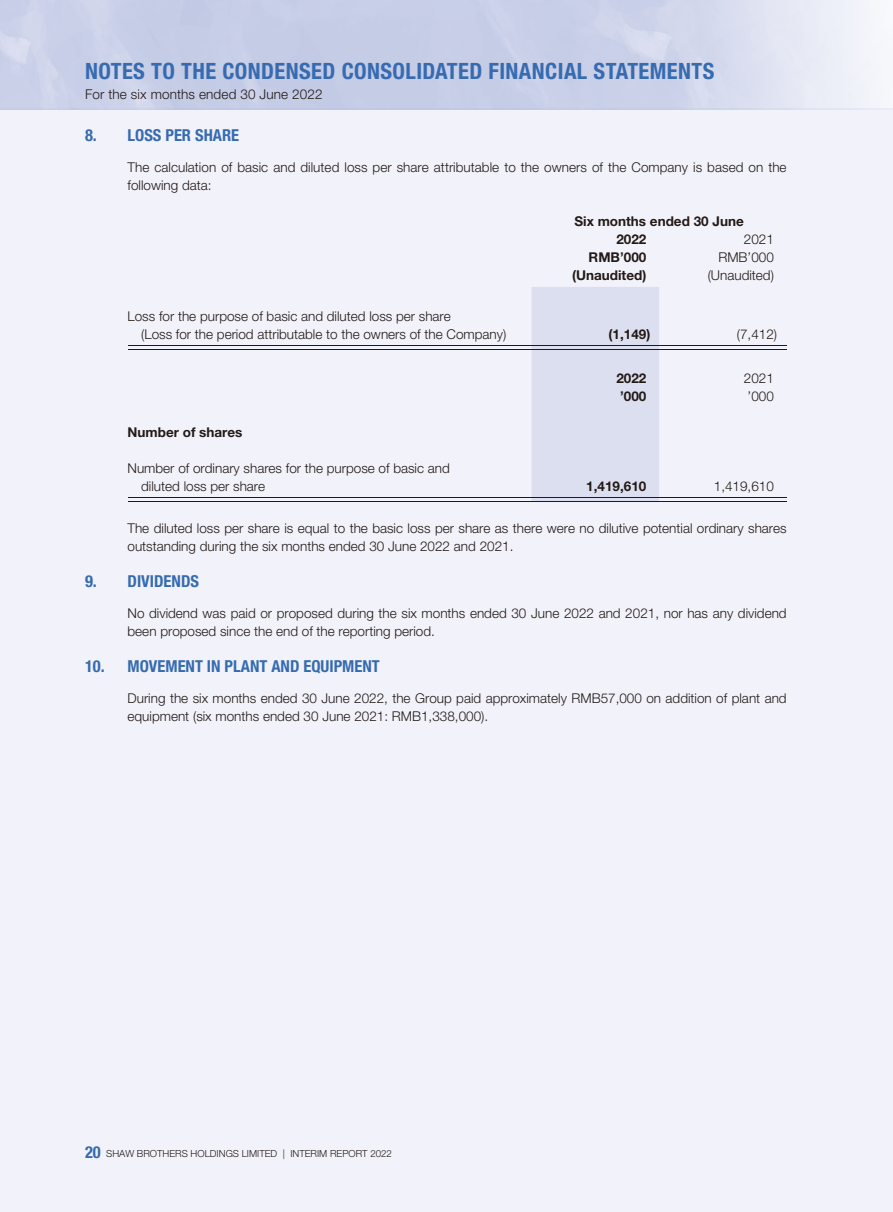
<style>
.page{position:relative;width:893px;height:1212px;background:#fff}
.page>*{position:absolute;margin:0;border:0;box-sizing:border-box;transform-origin:0 0}
.t1{font:700 condensed 22.5px "Helvetica Neue LT Std";letter-spacing:.02em;color:#376bb0}
.t2{font:700 condensed 16.5px "Helvetica Neue LT Std";color:#376bb0}
.t3{font:300 13.5px/18px "Helvetica Neue LT Std";color:#231916}
.t4{font:700 13.5px/18px "Helvetica Neue LT Std";color:#231916}
.t5{font:300 9.75px "Helvetica Neue LT Std";color:#231916}
.s1{font-weight:700;font-stretch:condensed;font-size:16.5px;color:#376bb0}
</style>
<div class="page">
<div style="left:0;top:109px;width:893px;height:1103px;background:#f2f3fa"></div>
<div style="left:531px;top:287px;width:128px;height:214px;background:#dcdff0"></div>
<hr style="left:128px;top:345px;width:403px;height:1px;background:#231916">
<hr style="left:128px;top:349px;width:403px;height:1px;background:#231916">
<hr style="left:531px;top:345px;width:128px;height:1px;background:#231916">
<hr style="left:531px;top:349px;width:128px;height:1px;background:#231916">
<hr style="left:659px;top:345px;width:128px;height:1px;background:#231916">
<hr style="left:659px;top:349px;width:128px;height:1px;background:#231916">
<hr style="left:128px;top:497px;width:403px;height:1px;background:#231916">
<hr style="left:128px;top:501px;width:403px;height:1px;background:#231916">
<hr style="left:531px;top:497px;width:128px;height:1px;background:#231916">
<hr style="left:531px;top:501px;width:128px;height:1px;background:#231916">
<hr style="left:659px;top:497px;width:128px;height:1px;background:#231916">
<hr style="left:659px;top:501px;width:128px;height:1px;background:#231916">
<h1 class="t1" style="left:85px;top:63px;width:631px">NOTES TO THE CONDENSED CONSOLIDATED FINANCIAL STATEMENTS</h1>
<p class="t3" style="left:85px;top:87px;width:239px">For the six months ended 30 June 2022</p>
<p class="t2" style="left:85px;top:130px;width:156px">8. LOSS PER SHARE</p>
<p class="t3" style="left:128px;top:160px;width:661px">The calculation of basic and diluted loss per share attributable to the owners of the Company is based on the following data:</p>
<p class="t4" style="left:616px;top:214px;width:129px;text-indent:-42px">Six months ended 30 June<br>2022</p>
<p class="t3" style="left:744px;top:232px;width:32px">2021</p>
<p class="t3" style="left:141px;top:308px;width:367px;text-indent:-14px">Loss for the purpose of basic and diluted loss per share<br>(Loss for the period attributable to the owners of the Company)</p>
<p class="t4" style="left:589px;top:250px;width:59px">RMB’000</p>
<p class="t3" style="left:718px;top:250px;width:57px">RMB’000</p>
<p class="t4" style="left:572px;top:268px;width:76px">(Unaudited)</p>
<p class="t3" style="left:708px;top:268px;width:68px">(Unaudited)</p>
<p class="t4" style="left:609px;top:326px;width:43px">(1,149)</p>
<p class="t3" style="left:737px;top:326px;width:42px">(7,412)</p>
<p class="t4" style="left:616px;top:371px;width:32px">2022</p>
<p class="t3" style="left:744px;top:371px;width:32px">2021</p>
<p class="t4" style="left:620px;top:389px;width:28px">’000</p>
<p class="t3" style="left:748px;top:389px;width:28px">’000</p>
<p class="t4" style="left:128px;top:425px;width:116px">Number of shares</p>
<p class="t3" style="left:141px;top:461px;width:310px;text-indent:-14px">Number of ordinary shares for the purpose of basic and diluted loss per share</p>
<p class="t4" style="left:586px;top:479px;width:62px">1,419,610</p>
<p class="t3" style="left:714px;top:479px;width:62px">1,419,610</p>
<p class="t3" style="left:128px;top:521px;width:661px">The diluted loss per share is equal to the basic loss per share as there were no dilutive potential ordinary shares outstanding during the six months ended 30 June 2022 and 2021.</p>
<p class="t2" style="left:85px;top:576px;width:115px">9. DIVIDENDS</p>
<p class="t3" style="left:128px;top:606px;width:661px">No dividend was paid or proposed during the six months ended 30 June 2022 and 2021, nor has any dividend been proposed since the end of the reporting period.</p>
<p class="t2" style="left:85px;top:660px;width:296px">10. MOVEMENT IN PLANT AND EQUIPMENT</p>
<p class="t3" style="left:128px;top:691px;width:661px">During the six months ended 30 June 2022, the Group paid approximately RMB57,000 on addition of plant and equipment (six months ended 30 June 2021: RMB1,338,000).</p>
<p class="t5" style="left:85px;top:1150px;width:308px"><span class="s1">20</span> SHAW BROTHERS HOLDINGS LIMITED | INTERIM REPORT 2022</p>
</div>
